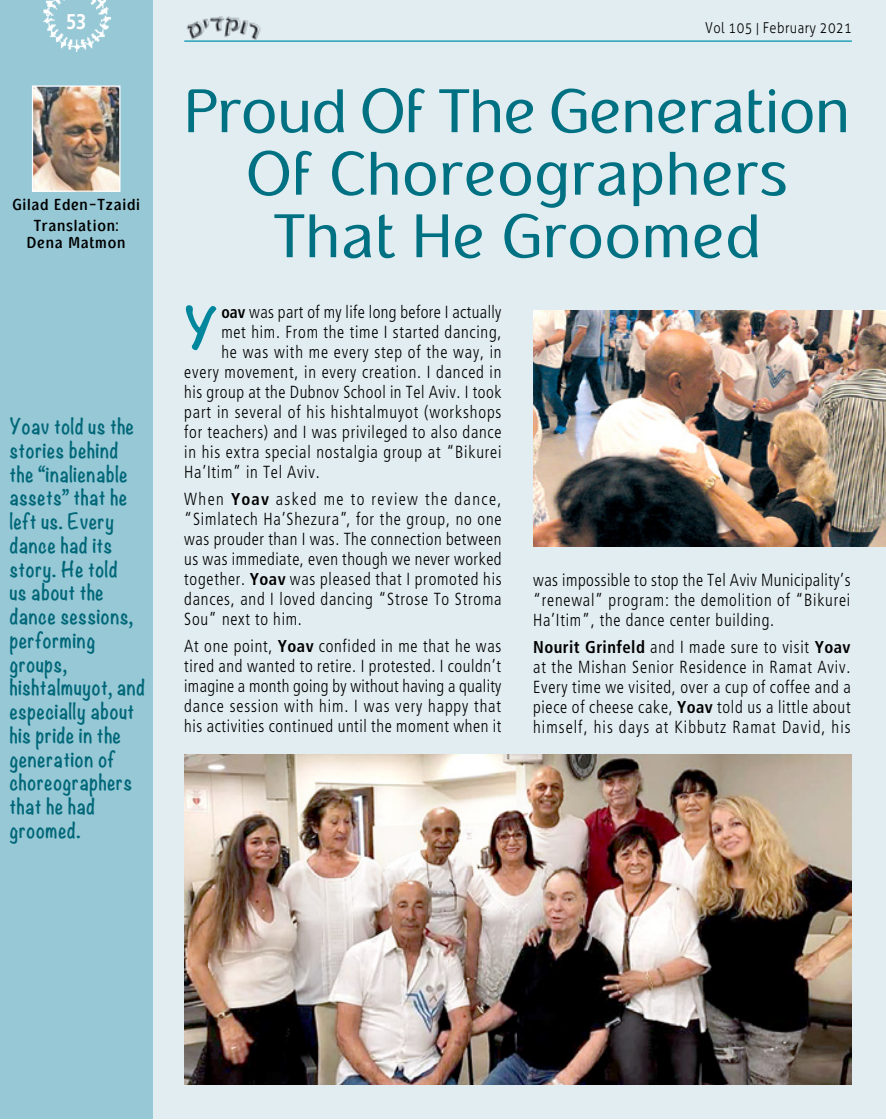
<style>
.page{position:relative;width:886px;height:1120px;background:#fff}
.page>*{position:absolute;margin:0;border:0;box-sizing:border-box;transform-origin:0 0}
.title_big_eng{font:62.5px/62.5px "Typogarph";color:#007182;text-align:center;scale:.95 1}
.title_big_eng-2{font:62.5px "Typogarph";letter-spacing:-.02em;color:#007182;scale:.95 1}
.text_frut{font:700 50.12px "Noteworthy";color:#00879e}
.page_number{font:700 21.25px "Frutiger";color:#fff;scale:.85 1}
.sidebar_eng{font:700 19.62px/23.8px "Noteworthy";letter-spacing:.04em;color:#006778;scale:.87 1}
.text_frut-2{font:300 condensed 17.5px/20px "Frutiger";letter-spacing:.045em;color:#000;text-align:justify;scale:.95 1}
.text_frut-3{font:300 condensed 17.5px "Frutiger";letter-spacing:.025em;color:#000;scale:.95 1}
.author_eng{font:700 16.25px "Typogarph";letter-spacing:.05em;color:#000;scale:.85 1}
.t1{font:300 15px "Aller";letter-spacing:.035em;color:#000;scale:.85 1}
.s1{font-family:"Fb David New";font-weight:700}
.s2{font-weight:700;font-size:17.12px}
</style>
<div class="page">
<div style="left:0;top:0;width:886px;height:1119px;background:#e2edf1"></div>
<div style="left:0;top:0;width:152px;height:1119px;background:#96c8d6"></div>
<hr style="left:184px;top:40px;width:668px;height:2px;background:#0093ad">
<img style="left:184px;top:16px;width:78px;height:25px">
<img style="left:43px;top:0;width:68px;height:52px">
<img style="left:34px;top:87px;width:84px;height:103px">
<div style="left:32px;top:85px;width:88px;height:107px;border:1px solid #fff"></div>
<img style="left:185px;top:755px;width:666px;height:329px">
<img style="left:533px;top:310px;width:353px;height:236px">
<p class="page_number" style="left:66px;top:9px;width:25px">53</p>
<p class="author_eng" style="left:12px;top:193px;width:152px">Gilad Eden-Tzaidi</p>
<p class="author_eng" style="left:34px;top:214px;width:101px">Translation:</p>
<p class="author_eng" style="left:27px;top:232px;width:117px">Dena Matmon</p>
<p class="sidebar_eng" style="left:10px;top:414px;width:157px">Yoav told us the stories behind the “inalienable assets” that he left us. Every dance had its story. He told<br>us about the dance sessions, performing groups, hishtalmuyot, and especially about his pride in the generation of choreographers that he had groomed.</p>
<p class="t1" style="left:705px;top:19px;width:174px">Vol 105 <span class="s1">|</span> February 2021</p>
<p class="title_big_eng-2" style="left:184px;top:68px;width:702px">Proud Of The Generation</p>
<p class="title_big_eng" style="left:246px;top:145px;width:572px">Of Choreographers<br>That He Groomed</p>
<p class="text_frut" style="left:184px;top:283px;width:35px">Y</p>
<p class="text_frut-3" style="left:221px;top:302px;width:296px"><span class="s2">oav</span> was part of my life long before I actually</p>
<p class="text_frut-2" style="left:221px;top:322px;width:296px">met him. From the time I started dancing,</p>
<p class="text_frut-2" style="left:221px;top:342px;width:296px">he was with me every step of the way, in</p>
<p class="text_frut-2" style="left:184px;top:362px;width:335px">every movement, in every creation. I danced in</p>
<p class="text_frut-2" style="left:184px;top:382px;width:335px">his group at the Dubnov School in Tel Aviv. I took</p>
<p class="text_frut-2" style="left:184px;top:402px;width:335px">part in several of his hishtalmuyot (workshops</p>
<p class="text_frut-2" style="left:184px;top:422px;width:335px">for teachers) and I was privileged to also dance</p>
<p class="text_frut-2" style="left:184px;top:442px;width:335px">in his extra special nostalgia group at “Bikurei</p>
<p class="text_frut-2" style="left:184px;top:462px;width:144px">Ha’Itim” in Tel Aviv.</p>
<p class="text_frut-2" style="left:184px;top:489px;width:335px">When <span class="s2">Yoav</span> asked me to review the dance, “Simlatech Ha’Shezura”, for the group, no one was prouder than I was. The connection between us was immediate, even though we never worked together. <span class="s2">Yoav</span> was pleased that I promoted his dances, and I loved dancing “Strose To Stroma Sou” next to him.</p>
<p class="text_frut-2" style="left:184px;top:636px;width:335px">At one point, <span class="s2">Yoav</span> confided in me that he was tired and wanted to retire. I protested. I couldn’t imagine a month going by without having a quality dance session with him. I was very happy that his activities continued until the moment when it</p>
<p class="text_frut-2" style="left:533px;top:570px;width:336px">was impossible to stop the Tel Aviv Municipality’s “renewal” program: the demolition of “Bikurei Ha’Itim”, the dance center building.</p>
<p class="text_frut-2" style="left:533px;top:637px;width:336px"><span class="s2">Nourit Grinfeld</span> and I made sure to visit <span class="s2">Yoav </span>at the Mishan Senior Residence in Ramat Aviv.<br>Every time we visited, over a cup of coffee and a piece of cheese cake, <span class="s2">Yoav</span> told us a little about himself, his days at Kibbutz Ramat David, his</p>
</div>
